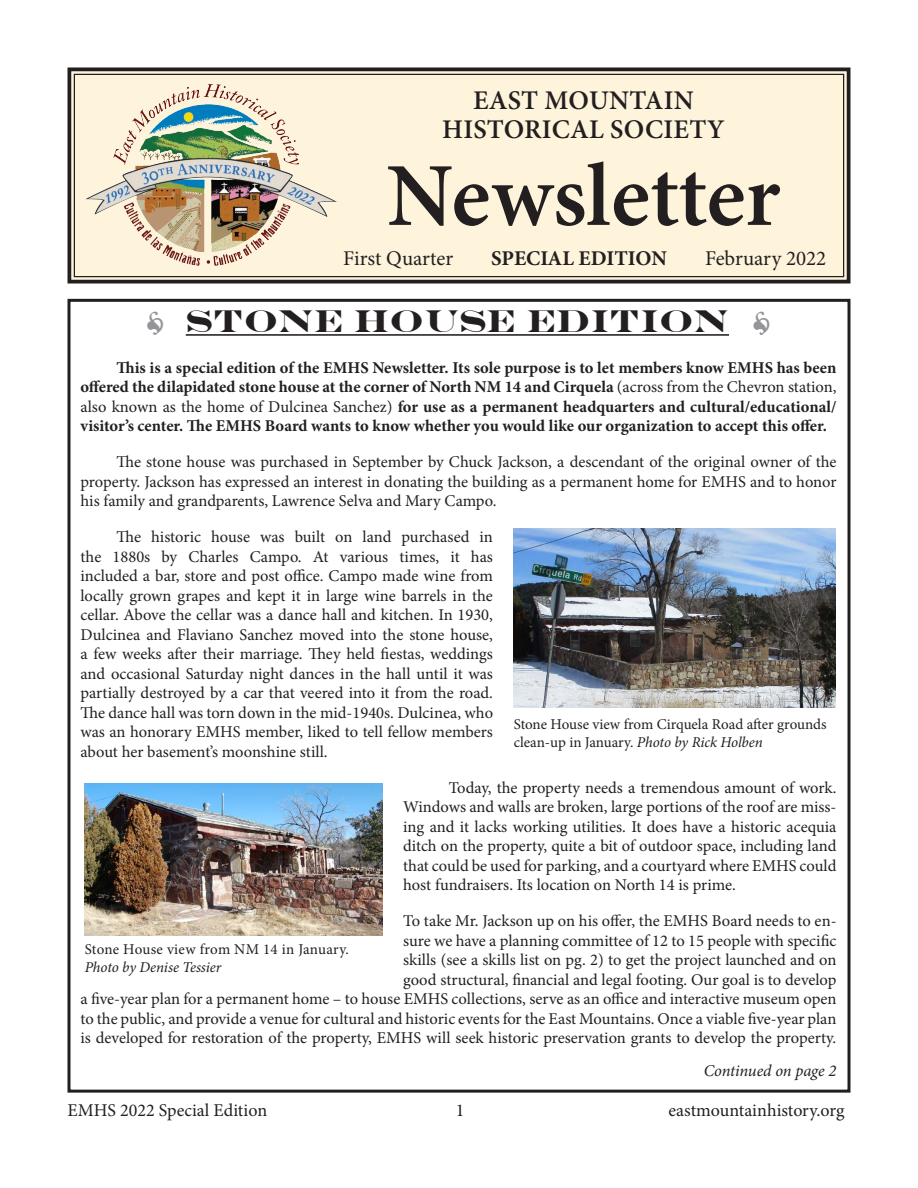
<style>
.page{position:relative;width:918px;height:1188px;background:#fff}
.page>*{position:absolute;margin:0;border:0;box-sizing:border-box;transform-origin:0 0}
.t1{font:600 90px "Minion Pro";color:#231f20}
.t2{font:700 31.5px "Engravers";color:#231f20}
.t3{font:600 27px/28.5px "Minion Pro";letter-spacing:.01em;color:#231f20;text-align:center}
.t4{font:21px "Minion Pro";color:#231f20}
.t5{font:700 21px "Minion Pro";color:#231f20}
.t6{font:18px "Minion Pro";color:#231f20}
.t7{font:16.5px/19.5px "Minion Pro";color:#231f20;text-align:justify}
.t8{font:700 16.5px/19.5px "Minion Pro";color:#231f20;text-align:justify}
.t9{font:italic 16.5px "Minion Pro";letter-spacing:-.01em;color:#231f20}
.t10{font:15px/18px "Minion Pro";color:#231f20}
.t11{font:italic 15px "Minion Pro";letter-spacing:-.005em;color:#231f20}
.s1{font-family:"Minion Pro";color:#939598}
.s2{font-weight:400}
.s3{font-style:italic}
</style>
<div class="page">
<div style="left:68px;top:299px;width:782px;height:794px;border:3px solid #231f20"></div>
<svg style="left:67px;top:67px;width:784px;height:217px;background:#e6dec7"></svg>
<div style="left:74px;top:74px;width:770px;height:203px;border:1px solid #231f20"></div>
<img style="left:187px;top:84px;width:39px;height:14px">
<hr style="left:186px;top:334px;width:543px;height:2px;background:#231f20">
<img style="left:513px;top:528px;width:323px;height:179px">
<img style="left:85px;top:783px;width:298px;height:152px">
<h3 class="t3" style="left:442px;top:86px;width:284px">EAST MOUNTAIN<br>HISTORICAL SOCIETY</h3>
<h1 class="t1" style="left:387px;top:134px;width:395px">NEWSLETTER</h1>
<p class="t4" style="left:343px;top:245px;width:112px">First Quarter</p>
<p class="t5" style="left:491px;top:244px;width:177px">SPECIAL EDITION</p>
<p class="t4" style="left:705px;top:245px;width:123px">February 2022</p>
<h2 class="t2" style="left:146px;top:302px;width:627px"><span class="s1">•</span> STONE HOUSE EDITION <span class="s1">•</span></h2>
<p class="t8" style="left:80px;top:358px;width:758px;text-indent:36px">This is a special edition of the EMHS Newsletter. Its sole purpose is to let members know EMHS has been offered the dilapidated stone house at the corner of North NM 14 and Cirquela <span class="s2">(across from the Chevron station, also known as the home of Dulcinea Sanchez)</span> for use as a permanent headquarters and cultural/educational/ visitor’s center. The EMHS Board wants to know whether you would like our organization to accept this offer.</p>
<p class="t7" style="left:80px;top:452px;width:758px;text-indent:36px">The stone house was purchased in September by Chuck Jackson, a descendant of the original owner of the property. Jackson has expressed an interest in donating the building as a permanent home for EMHS and to honor his family and grandparents, Lawrence Selva and Mary Campo.</p>
<p class="t7" style="left:80px;top:527px;width:414px;text-indent:36px">The historic house was built on land purchased in the 1880s by Charles Campo. At various times, it has included a bar, store and post office. Campo made wine from locally grown grapes and kept it in large wine barrels in the cellar. Above the cellar was a dance hall and kitchen. In 1930, Dulcinea and Flaviano Sanchez moved into the stone house, a few weeks after their marriage. They held fiestas, weddings and occasional Saturday night dances in the hall until it was partially destroyed by a car that veered into it from the road.<br>The dance hall was torn down in the mid-1940s. Dulcinea, who was an honorary EMHS member, liked to tell fellow members about her basement’s moonshine still.</p>
<p class="t7" style="left:403px;top:778px;width:435px;text-indent:46px">Today, the property needs a tremendous amount of work.<br>Windows and walls are broken, large portions of the roof are miss&shy;ing and it lacks working utilities. It does have a historic acequia ditch on the property, quite a bit of outdoor space, including land that could be used for parking, and a courtyard where EMHS could host fundraisers. Its location on North 14 is prime.</p>
<p class="t7" style="left:80px;top:912px;width:758px;text-align:right">To take Mr. Jackson up on his offer, the EMHS Board needs to en-<br>sure we have a planning committee of 12 to 15 people with specific<br>skills (see a skills list on pg. 2) to get the project launched and on<br>good structural, financial and legal footing. Our goal is to develop<br>a five-year plan for a permanent home – to house EMHS collections, serve as an office and interactive museum open to the public, and provide a venue for cultural and historic events for the East Mountains. Once a viable five-year plan is developed for restoration of the property, EMHS will seek historic preservation grants to develop the property.</p>
<p class="t9" style="left:704px;top:1060px;width:134px">Continued on page 2</p>
<p class="t10" style="left:514px;top:716px;width:314px">Stone House view from Cirquela Road after grounds clean-up in January. <span class="s3">Photo by Rick Holben</span></p>
<p class="t10" style="left:85px;top:940px;width:266px">Stone House view from NM 14 in January.</p>
<p class="t11" style="left:85px;top:957px;width:138px">Photo by Denise Tessier</p>
<p class="t6" style="left:68px;top:1098px;width:201px">EMHS 2022 Special Edition</p>
<p class="t6" style="left:456px;top:1098px;width:10px">1</p>
<p class="t6" style="left:669px;top:1098px;width:177px">eastmountainhistory.org</p>
</div>
